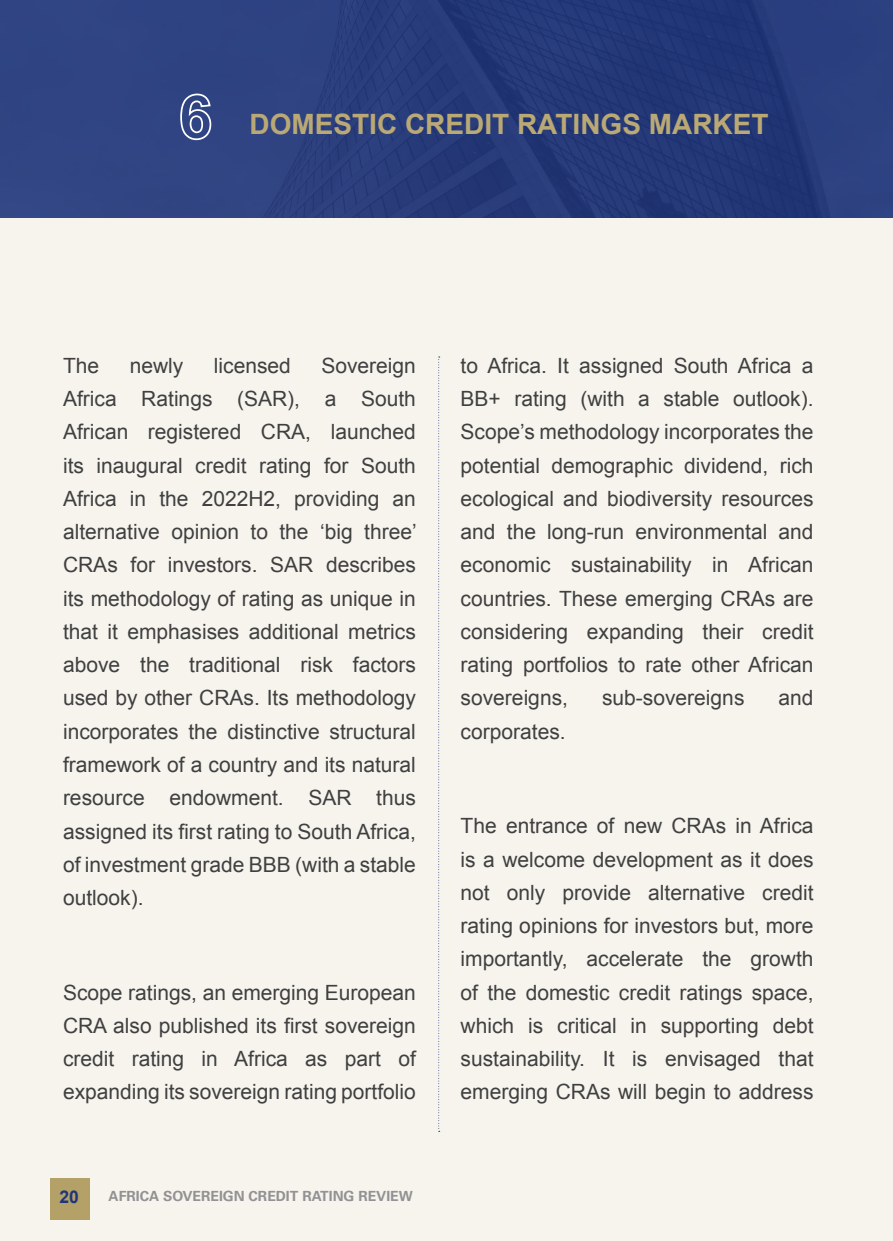
<style>
.page{position:relative;width:893px;height:1241px;background:#fff}
.page>*{position:absolute;margin:0;border:0;box-sizing:border-box;transform-origin:0 0}
.t1{font:700 28px "Arial";color:#baa974}
.t2{font:21px/33.2px "Arial";color:#404041;text-align:justify}
.t3{font:700 17.5px "Arial";color:#1e357c}
.t4{font:700 14px "Univers";color:#939193}
.s1{font-size:61.25px;color:#fff}
</style>
<div class="page">
<div style="left:0;top:0;width:893px;height:1240px;background:#f6f4ed"></div>
<div style="left:50px;top:1178px;width:40px;height:41px;background:#b4a168"></div>
<img style="left:0;top:0;width:893px;height:217px">
<svg style="left:438px;top:356px;width:2px;height:775px"></svg>
<h1 class="t1" style="left:179px;top:113px;width:591px"><span class="s1">6</span> DOMESTIC CREDIT RATINGS MARKET</h1>
<p class="t2" style="left:63px;top:350px;width:355px;text-indent:258px">Sovereign Africa Ratings (SAR), a South African registered CRA, launched its inaugural credit rating for South Africa in the 2022H2, providing an alternative opinion to the ‘big three’ CRAs for investors. SAR describes its methodology of rating as unique in that it emphasises additional metrics above the traditional risk factors used by other CRAs. Its methodology incorporates the distinctive structural framework of a country and its natural resource endowment. SAR thus assigned its first rating to South Africa, of investment grade BBB (with a stable outlook).</p>
<p class="t2" style="left:63px;top:350px;width:38px">The</p>
<p class="t2" style="left:130px;top:350px;width:55px">newly</p>
<p class="t2" style="left:214px;top:350px;width:79px">licensed</p>
<p class="t2" style="left:63px;top:976px;width:354px">Scope ratings, an emerging European CRA also published its first sovereign credit rating in Africa as part of expanding its sovereign rating portfolio</p>
<p class="t3" style="left:60px;top:1190px;width:21px">20</p>
<p class="t4" style="left:109px;top:1190px;width:306px">AFRICA SOVEREIGN CREDIT RATING REVIEW</p>
<p class="t2" style="left:461px;top:350px;width:354px">to Africa. It assigned South Africa a BB+ rating (with a stable outlook).<br>Scope’s methodology incorporates the potential demographic dividend, rich ecological and biodiversity resources and the long-run environmental and economic sustainability in African countries. These emerging CRAs are considering expanding their credit rating portfolios to rate other African sovereigns,</p>
<p class="t2" style="left:602px;top:682px;width:144px">sub-sovereigns</p>
<p class="t2" style="left:778px;top:682px;width:37px">and</p>
<p class="t2" style="left:461px;top:716px;width:107px">corporates.</p>
<p class="t2" style="left:461px;top:810px;width:354px">The entrance of new CRAs in Africa is a welcome development as it does not only provide alternative credit rating opinions for investors but, more importantly, accelerate the growth of the domestic credit ratings space, which is critical in supporting debt sustainability. It is envisaged that emerging CRAs will begin to address</p>
</div>
